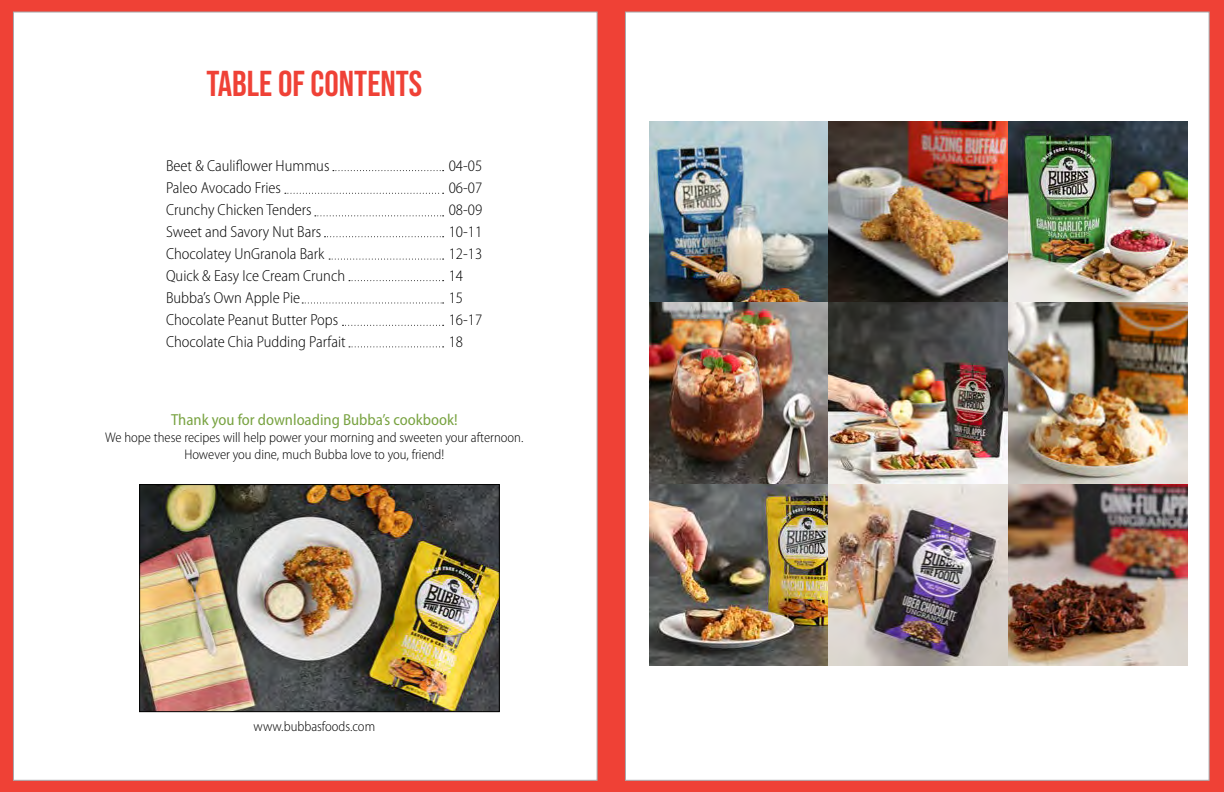
<style>
.page{position:relative;width:1224px;height:792px;background:#fff}
.page>*{position:absolute;margin:0;border:0;box-sizing:border-box;transform-origin:0 0}
.t1{font:36px "Bebas Neue";color:#ef4136}
.t2{font:300 semi-condensed 16px "Myriad Pro";color:#000}
.t3{font:semi-condensed 16px "Myriad Pro";color:#79a342}
.t4{font:300 semi-condensed 14px/16.8px "Myriad Pro";color:#000;text-align:center}
</style>
<div class="page">
<div style="left:0;top:0;width:630px;height:792px;background:#ef4136"></div>
<div style="left:13px;top:12px;width:585px;height:769px;background:#fff;border:1px solid #a7a9ac"></div>
<div style="left:612px;top:0;width:612px;height:792px;background:#ef4136"></div>
<div style="left:625px;top:12px;width:585px;height:769px;background:#fff;border:1px solid #a7a9ac"></div>
<svg style="left:333px;top:170px;width:111px;height:1px"></svg>
<svg style="left:285px;top:193px;width:159px;height:1px"></svg>
<svg style="left:315px;top:215px;width:129px;height:1px"></svg>
<svg style="left:342px;top:325px;width:102px;height:1px"></svg>
<svg style="left:302px;top:302px;width:142px;height:1px"></svg>
<svg style="left:324px;top:236px;width:120px;height:1px"></svg>
<svg style="left:329px;top:259px;width:115px;height:1px"></svg>
<svg style="left:349px;top:280px;width:95px;height:1px"></svg>
<img style="left:141px;top:486px;width:357px;height:224px">
<div style="left:139px;top:484px;width:361px;height:228px;border:1px solid #000"></div>
<img style="left:649px;top:121px;width:539px;height:545px">
<svg style="left:349px;top:346px;width:95px;height:1px"></svg>
<h1 class="t1" style="left:206px;top:63px;width:217px">TABLE OF CONTENTS</h1>
<p class="t2" style="left:166px;top:156px;width:165px">Beet &amp; Cauliflower Hummus</p>
<p class="t2" style="left:449px;top:156px;width:35px">04-05</p>
<p class="t2" style="left:166px;top:178px;width:116px">Paleo Avocado Fries</p>
<p class="t2" style="left:449px;top:178px;width:35px">06-07</p>
<p class="t2" style="left:166px;top:200px;width:147px">Crunchy Chicken Tenders</p>
<p class="t2" style="left:449px;top:200px;width:35px">08-09</p>
<p class="t2" style="left:166px;top:222px;width:157px">Sweet and Savory Nut Bars</p>
<p class="t2" style="left:449px;top:222px;width:35px">10-11</p>
<p class="t2" style="left:166px;top:244px;width:160px">Chocolatey UnGranola Bark</p>
<p class="t2" style="left:449px;top:244px;width:35px">12-13</p>
<p class="t2" style="left:166px;top:266px;width:181px">Quick &amp; Easy Ice Cream Crunch</p>
<p class="t2" style="left:449px;top:266px;width:16px">14</p>
<p class="t2" style="left:166px;top:288px;width:136px">Bubba’s Own Apple Pie</p>
<p class="t2" style="left:449px;top:288px;width:16px">15</p>
<p class="t2" style="left:166px;top:310px;width:174px">Chocolate Peanut Butter Pops</p>
<p class="t2" style="left:449px;top:310px;width:35px">16-17</p>
<p class="t2" style="left:166px;top:332px;width:181px">Chocolate Chia Pudding Parfait</p>
<p class="t2" style="left:449px;top:332px;width:16px">18</p>
<p class="t3" style="left:171px;top:411px;width:288px">Thank you for downloading Bubba’s cookbook!</p>
<p class="t4" style="left:105px;top:429px;width:420px">We hope these recipes will help power your morning and sweeten your afternoon.<br>However you dine, much Bubba love to you, friend!</p>
<p class="t4" style="left:254px;top:718px;width:123px">www.bubbasfoods.com</p>
</div>
